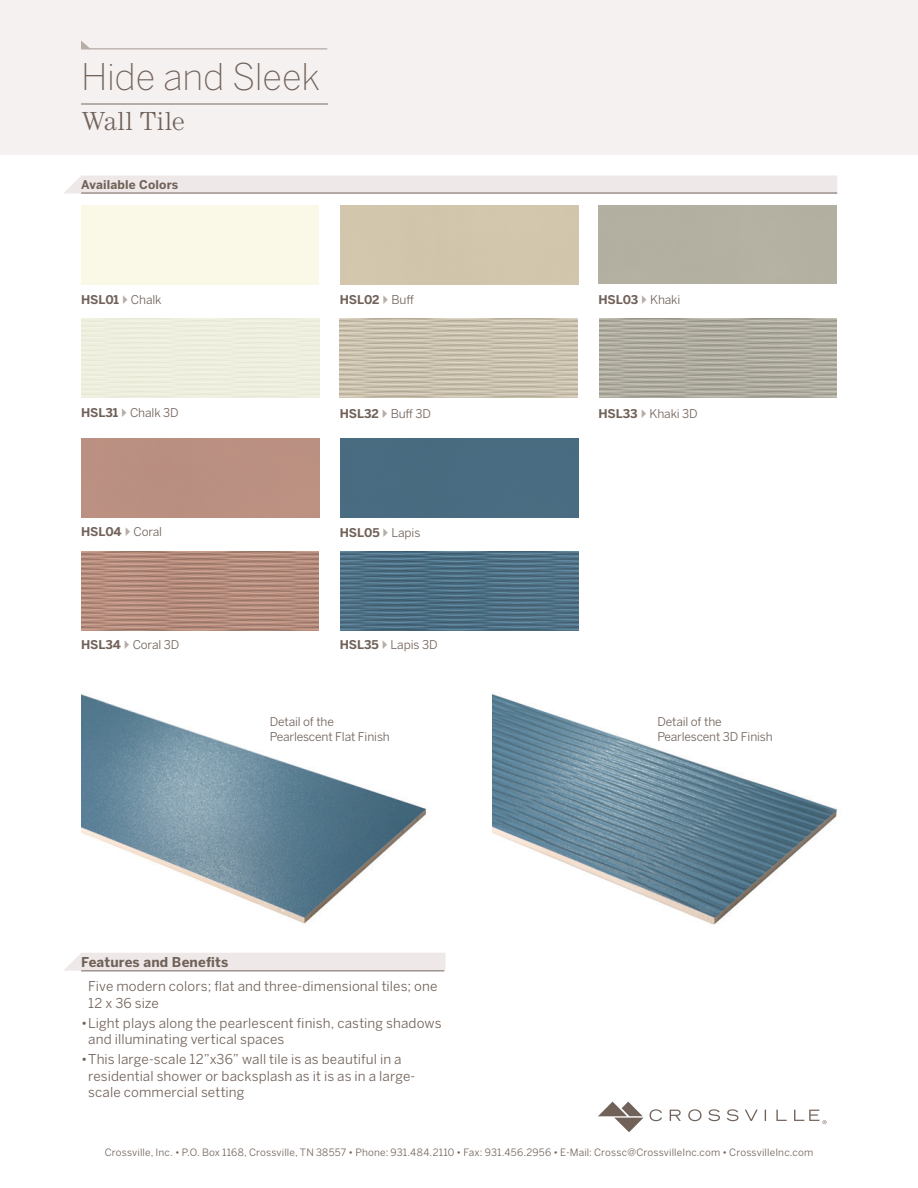
<style>
.page{position:relative;width:918px;height:1188px;background:#fff}
.page>*{position:absolute;margin:0;border:0;box-sizing:border-box;transform-origin:0 0}
.t1{font:200 36.45px "Benton Sans";letter-spacing:-.005em;color:#716259}
.Page_Title{font:300 27px "Century EF";letter-spacing:.015em;color:#716259}
.Bullet_Paragraph{font:13.5px/16.5px "Benton Sans";letter-spacing:.01em;color:#716259}
.Paragraph_Title_-_Gr{font:700 13.5px "Benton Sans";letter-spacing:.01em;color:#716259}
.t2{font:12px/15px "Benton Sans";letter-spacing:-.01em;color:#716259}
.Paragraph_Title_-_Gr-2{font:700 12px "Benton Sans";letter-spacing:.005em;color:#716259}
.t3{font:10.05px "Benton Sans";letter-spacing:.015em;color:#716259}
.s1{font-weight:400}
.s2{font-weight:700}
</style>
<div class="page">
<div style="left:0;top:0;width:918px;height:155px;background:#f5f1f1"></div>
<svg style="left:598px;top:1102px;width:229px;height:30px"></svg>
<div style="left:64px;top:176px;width:773px;height:18px;background:#eee9e8"></div>
<hr style="left:81px;top:193px;width:756px;height:1px;background:#716259">
<div style="left:64px;top:953px;width:382px;height:18px;background:#eee9e8"></div>
<hr style="left:81px;top:970px;width:363px;height:1px;background:#716259">
<hr style="left:81px;top:104px;width:246px;height:1px;background:#b7ada8">
<svg style="left:81px;top:40px;width:246px;height:10px"></svg>
<div style="left:340px;top:438px;width:238px;height:80px;background:#4a6c81"></div>
<img style="left:81px;top:552px;width:238px;height:79px">
<img style="left:340px;top:552px;width:238px;height:79px">
<img style="left:81px;top:694px;width:345px;height:230px">
<img style="left:492px;top:694px;width:345px;height:231px">
<p class="t1" style="left:81px;top:55px;width:241px">Hide and Sleek</p>
<p class="Page_Title" style="left:82px;top:105px;width:105px">Wall Tile</p>
<p class="Paragraph_Title_-_Gr-2" style="left:81px;top:177px;width:99px">Available Colors</p>
<p class="Paragraph_Title_-_Gr-2" style="left:81px;top:292px;width:82px">HSL01 <span class="s1">Chalk</span></p>
<p class="t2" style="left:81px;top:405px;width:99px"><span class="s2">HSL31</span> Chalk 3D</p>
<p class="Paragraph_Title_-_Gr-2" style="left:340px;top:292px;width:76px">HSL02 <span class="s1">Buff</span></p>
<p class="t2" style="left:340px;top:406px;width:93px"><span class="s2">HSL32</span> Buff 3D</p>
<p class="Paragraph_Title_-_Gr-2" style="left:81px;top:525px;width:83px">HSL04 <span class="s1">Coral</span></p>
<p class="Paragraph_Title_-_Gr-2" style="left:340px;top:525px;width:82px">HSL05 <span class="s1">Lapis</span></p>
<p class="t2" style="left:81px;top:637px;width:100px"><span class="s2">HSL34</span> Coral 3D</p>
<p class="t2" style="left:340px;top:637px;width:99px"><span class="s2">HSL35</span> Lapis 3D</p>
<p class="Paragraph_Title_-_Gr-2" style="left:598px;top:292px;width:83px">HSL03 <span class="s1">Khaki</span></p>
<p class="t2" style="left:598px;top:406px;width:101px"><span class="s2">HSL33</span> Khaki 3D</p>
<p class="t2" style="left:270px;top:714px;width:122px">Detail of the<br>Pearlescent Flat Finish</p>
<p class="t2" style="left:657px;top:714px;width:117px">Detail of the<br>Pearlescent 3D Finish</p>
<p class="Paragraph_Title_-_Gr" style="left:81px;top:954px;width:149px">Features and Benefits</p>
<p class="Bullet_Paragraph" style="left:88px;top:978px;width:351px">Five modern colors; flat and three-dimensional tiles; one<br>12 x 36 size</p>
<p class="Bullet_Paragraph" style="left:88px;top:1015px;width:355px;text-indent:-7px">•Light plays along the pearlescent finish, casting shadows and illuminating vertical spaces</p>
<p class="Bullet_Paragraph" style="left:88px;top:1051px;width:329px;text-indent:-7px">•This large-scale 12”x36” wall tile is as beautiful in a residential shower or backsplash as it is as in a large&shy;scale commercial setting</p>
<p class="t3" style="left:105px;top:1146px;width:710px">Crossville, Inc. • P.O. Box 1168, Crossville, TN 38557 • Phone: 931.484.2110 • Fax: 931.456.2956 • E-Mail: Crossc@CrossvilleInc.com • CrossvilleInc.com</p>
</div>
